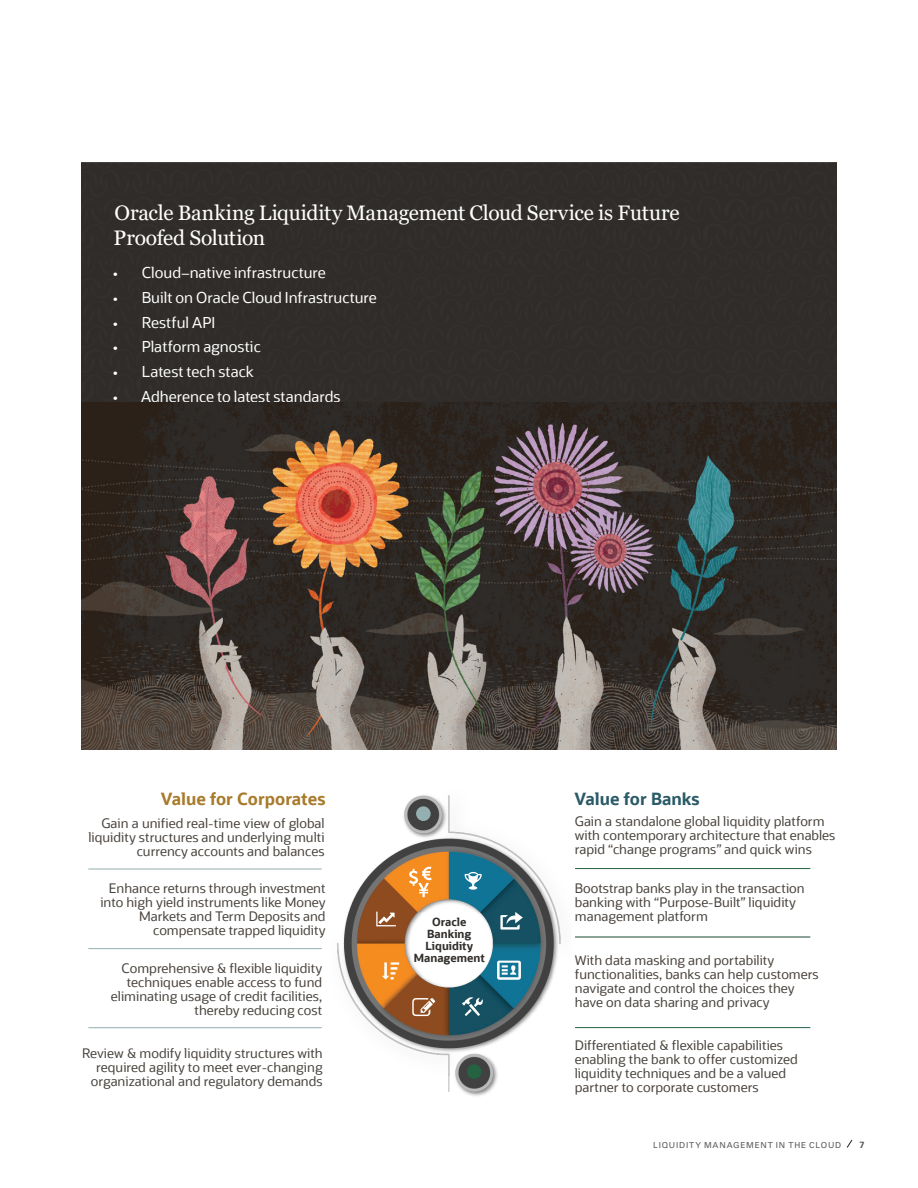
<style>
.page{position:relative;width:918px;height:1188px;background:#fff}
.page>*{position:absolute;margin:0;border:0;box-sizing:border-box;transform-origin:0 0}
.t1{font:21px/25.2px "Georgia";letter-spacing:-.01em;color:#fff}
.t2{font:700 16.8px "Oracle Sans";color:#a87a2b}
.t3{font:700 16.8px "Oracle Sans";color:#2a5a67}
.t4{font:15px "Oracle Sans";color:#fff}
.t5{font:13.05px/14.1px "Oracle Sans";color:#48423c;text-align:right}
.t6{font:700 11.25px/12.1px "Oracle Sans";color:#2f2c29;text-align:center}
.t7{font:700 9px "Univers LT Std";color:#57585a}
.t8{font:8.25px "Univers LT Std";letter-spacing:.1em;color:#57585a}
</style>
<div class="page">
<div style="left:81px;top:162px;width:756px;height:241px;background:#2f2c29"></div>
<img style="left:81px;top:403px;width:756px;height:347px">
<img style="left:337px;top:795px;width:224px;height:301px">
<div style="left:416px;top:806px;width:15px;height:15px;background:#93afaf;border-radius:50%"></div>
<div style="left:467px;top:1064px;width:14px;height:15px;background:#246242;border-radius:50%"></div>
<hr style="left:575px;top:868px;width:235px;height:1px;background:#246242">
<hr style="left:575px;top:937px;width:235px;height:1px;background:#174a30">
<hr style="left:575px;top:1027px;width:235px;height:1px;background:#246242">
<svg style="left:409px;top:867px;width:23px;height:30px"></svg>
<svg style="left:376px;top:912px;width:20px;height:14px"></svg>
<svg style="left:382px;top:962px;width:17px;height:18px"></svg>
<svg style="left:412px;top:998px;width:23px;height:18px"></svg>
<svg style="left:465px;top:872px;width:17px;height:18px"></svg>
<svg style="left:500px;top:912px;width:23px;height:18px"></svg>
<svg style="left:497px;top:961px;width:24px;height:19px"></svg>
<svg style="left:462px;top:997px;width:21px;height:19px"></svg>
<hr style="left:88px;top:869px;width:234px;height:1px;background:#93afaf">
<hr style="left:88px;top:1027px;width:234px;height:1px;background:#93afaf">
<hr style="left:88px;top:948px;width:234px;height:1px;background:#93afaf">
<svg style="left:846px;top:1139px;width:7px;height:9px"></svg>
<h1 class="t1" style="left:114px;top:201px;width:568px">Oracle Banking Liquidity Management Cloud Service is Future<br>Proofed Solution</h1>
<p class="t4" style="left:113px;top:263px;width:215px">• Cloud–native infrastructure</p>
<p class="t4" style="left:113px;top:288px;width:266px">• Built on Oracle Cloud Infrastructure</p>
<p class="t4" style="left:113px;top:313px;width:104px">• Restful API</p>
<p class="t4" style="left:113px;top:338px;width:149px">• Platform agnostic</p>
<p class="t4" style="left:113px;top:362px;width:142px">• Latest tech stack</p>
<p class="t4" style="left:113px;top:387px;width:229px">• Adherence to latest standards</p>
<p class="t2" style="left:161px;top:788px;width:166px">Value for Corporates</p>
<p class="t3" style="left:575px;top:788px;width:127px">Value for Banks</p>
<p class="t5" style="left:575px;top:815px;width:262px;text-align:left">Gain a standalone global liquidity platform with contemporary architecture that enables rapid “change programs” and quick wins</p>
<p class="t5" style="left:88px;top:816px;width:238px">Gain a unified real-time view of global liquidity structures and underlying multi currency accounts and balances</p>
<p class="t5" style="left:100px;top:882px;width:227px">Enhance returns through investment into high yield instruments like Money Markets and Term Deposits and compensate trapped liquidity</p>
<p class="t5" style="left:111px;top:961px;width:213px">Comprehensive &amp; flexible liquidity techniques enable access to fund eliminating usage of credit facilities, thereby reducing cost</p>
<p class="t5" style="left:82px;top:1046px;width:242px">Review &amp; modify liquidity structures with required agility to meet ever-changing organizational and regulatory demands</p>
<p class="t5" style="left:575px;top:1038px;width:225px;text-align:left">Differentiated &amp; flexible capabilities enabling the bank to offer customized liquidity techniques and be a valued partner to corporate customers</p>
<p class="t5" style="left:575px;top:881px;width:231px;text-align:left">Bootstrap banks play in the transaction banking with “Purpose-Built” liquidity management platform</p>
<p class="t6" style="left:414px;top:916px;width:73px">Oracle<br>Banking<br>Liquidity<br>Management</p>
<p class="t5" style="left:575px;top:953px;width:245px;text-align:left">With data masking and portability functionalities, banks can help customers navigate and control the choices they have on data sharing and privacy</p>
<p class="t8" style="left:653px;top:1140px;width:189px">LIQUIDITY MANAGEMENT IN THE CLOUD</p>
<p class="t7" style="left:859px;top:1139px;width:7px">7</p>
</div>
